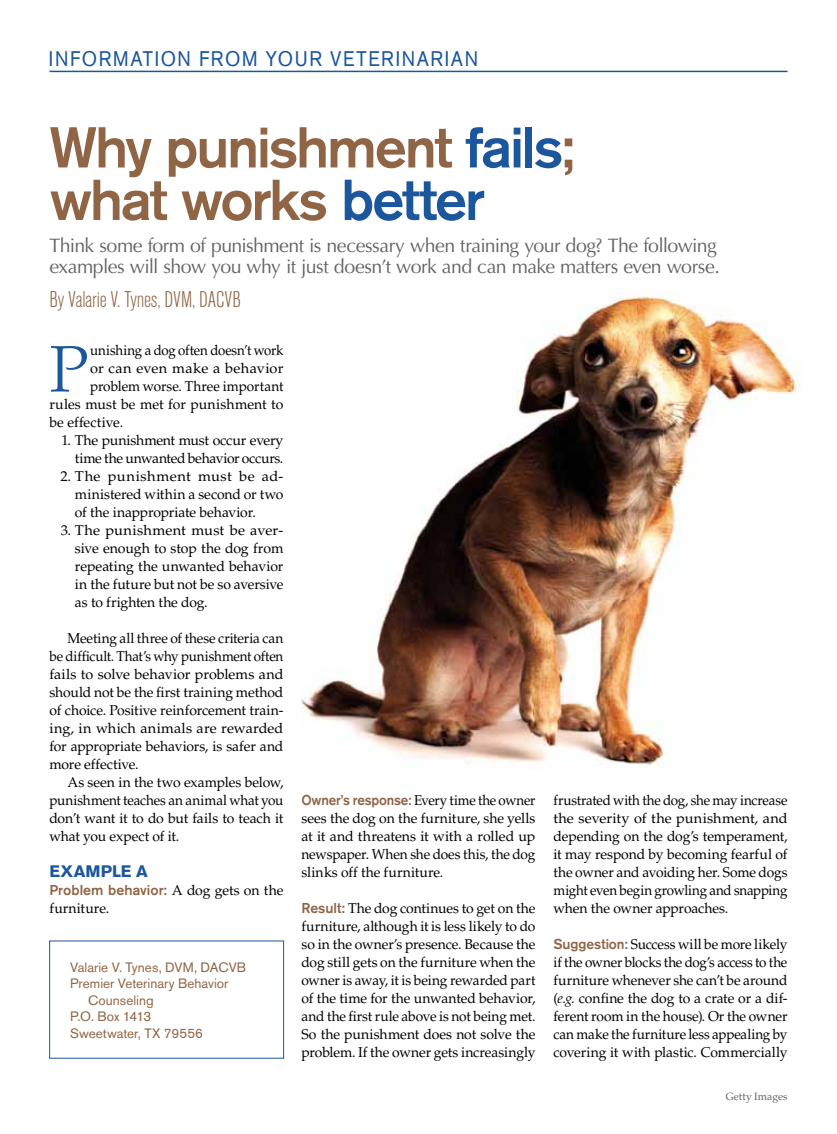
<style>
.page{position:relative;width:837px;height:1134px;background:#fff}
.page>*{position:absolute;margin:0;border:0;box-sizing:border-box;transform-origin:0 0}
.t1{font:300 65.7px "Palatino LT Std";color:#1c569c}
.t2{font:500 57px/52.5px "Akzidenz Grotesk BE";letter-spacing:-.04em;color:#8f6546}
.t3{font:300 condensed 22.5px "Akzidenz Grotesk BE";letter-spacing:-.005em;color:#8f6546}
.t4{font:21px "Akzidenz Grotesk BE";letter-spacing:.195em;color:#1c569c;scale:.9 1}
.t5{font:19.5px/21px "Optima LT Std";letter-spacing:-.03em;color:#636363}
.t6{font:700 16.5px "Akzidenz Grotesk BE";letter-spacing:.005em;color:#1c569c}
.t7{font:14.25px/18px "Palatino LT Std";letter-spacing:-.01em;color:#000;text-align:justify}
.t8{font:14.25px/18px "Palatino LT Std";letter-spacing:-.01em;color:#000;text-align:justify;scale:.96 1}
.t9{font:14.25px/18px "Palatino LT Std";letter-spacing:-.01em;color:#000;text-align:justify;scale:.94 1}
.t10{font:14.25px "Palatino LT Std";letter-spacing:.015em;color:#000}
.t11{font:500 14.25px "Akzidenz Grotesk BE";color:#8f6546}
.t12{font:14.25px "Palatino LT Std";letter-spacing:-.01em;color:#000;scale:.93 1}
.t13{font:13.5px "Akzidenz Grotesk BE";color:#8f6546}
.t14{font:10.5px "Palatino LT Std";letter-spacing:.005em;color:#636363}
.s1{color:#1c569c}
.s2{font-family:"Palatino LT Std";font-weight:400;color:#000}
.s3{font-family:"Akzidenz Grotesk BE";font-weight:500;color:#8f6546}
.s4{font-style:italic}
</style>
<div class="page">
<hr style="left:49px;top:71px;width:739px;height:1px;background:#1c569c">
<div style="left:49px;top:941px;width:235px;height:117px;border:1px solid #1c569c"></div>
<img style="left:301px;top:291px;width:496px;height:474px">
<h3 class="t4" style="left:49px;top:46px;width:478px">Information from your veterinarian</h3>
<h2 class="t2" style="left:49px;top:120px;width:527px">Why punishment <span class="s1">fails</span>; what works <span class="s1">better</span></h2>
<h3 class="t5" style="left:49px;top:235px;width:672px">Think some form of punishment is necessary when training your dog? The following examples will show you why it just doesn’t work and can make matters even worse.</h3>
<h3 class="t3" style="left:49px;top:287px;width:193px">By Valarie V. Tynes, DVM, DACVB</h3>
<h1 class="t1" style="left:49px;top:331px;width:40px">P</h1>
<p class="t12" style="left:90px;top:342px;width:210px">unishing a dog often doesn’t work</p>
<p class="t10" style="left:90px;top:360px;width:195px">or can even make a behavior</p>
<p class="t8" style="left:90px;top:378px;width:203px">problem worse. Three important</p>
<p class="t7" style="left:49px;top:396px;width:235px">rules must be met for punishment to</p>
<p class="t7" style="left:49px;top:414px;width:75px">be effective.</p>
<p class="t7" style="left:62px;top:432px;width:223px;text-align:right">1. The punishment must occur every time the unwanted behavior occurs.</p>
<p class="t7" style="left:75px;top:468px;width:210px;text-indent:-14px">2. The punishment must be ad&shy;ministered within a second or two of the inappropriate behavior.</p>
<p class="t7" style="left:75px;top:522px;width:210px;text-indent:-14px">3. The punishment must be aver&shy;sive enough to stop the dog from repeating the unwanted behavior in the future but not be so aversive as to frighten the dog.</p>
<p class="t8" style="left:49px;top:630px;width:245px;text-indent:18px">Meeting all three of these criteria can be difficult. That’s why punishment often fails to solve behavior problems and should not be the first training method of choice. Positive reinforcement train&shy;ing, in which animals are rewarded for appropriate behaviors, is safer and more effective.</p>
<p class="t7" style="left:49px;top:774px;width:236px;text-indent:18px">As seen in the two examples below, punishment teaches an animal what you don’t want it to do but fails to teach it what you expect of it.</p>
<p class="t6" style="left:49px;top:862px;width:100px">EXAMPLE A</p>
<p class="t11" style="left:49px;top:882px;width:236px">Problem behavior: <span class="s2">A dog gets on the</span></p>
<p class="t10" style="left:49px;top:900px;width:61px">furniture.</p>
<p class="t9" style="left:554px;top:792px;width:250px">frustrated with the dog, she may increase the severity of the punishment, and depending on the dog’s temperament, it may respond by becoming fearful of the owner and avoiding her. Some dogs might even begin growling and snapping when the owner approaches.</p>
<p class="t8" style="left:554px;top:936px;width:245px"><span class="s3">Suggestion:</span> Success will be more likely if the owner blocks the dog’s access to the furniture whenever she can’t be around (<span class="s4">e.g.</span> confine the dog to a crate or a dif&shy;ferent room in the house). Or the owner can make the furniture less appealing by covering it with plastic. Commercially</p>
<p class="t9" style="left:301px;top:792px;width:250px"><span class="s3">Owner’s response:</span> Every time the owner sees the dog on the furniture, she yells at it and threatens it with a rolled up newspaper. When she does this, the dog slinks off the furniture.</p>
<p class="t7" style="left:301px;top:900px;width:236px"><span class="s3">Result:</span> The dog continues to get on the furniture, although it is less likely to do so in the owner’s presence. Because the dog still gets on the furniture when the owner is away, it is being rewarded part of the time for the unwanted behavior, and the first rule above is not being met.<br>So the punishment does not solve the problem. If the owner gets increasingly</p>
<p class="t13" style="left:70px;top:959px;width:178px">Valarie V. Tynes, DVM , DACVB</p>
<p class="t13" style="left:70px;top:975px;width:160px">Premier Veterinary Behavior</p>
<p class="t13" style="left:88px;top:992px;width:67px">Counseling</p>
<p class="t13" style="left:70px;top:1008px;width:83px">P.O. Box 1413</p>
<p class="t13" style="left:70px;top:1025px;width:134px">Sweetwater, TX 79556</p>
<p class="t14" style="left:726px;top:1091px;width:63px">Getty Images</p>
</div>
